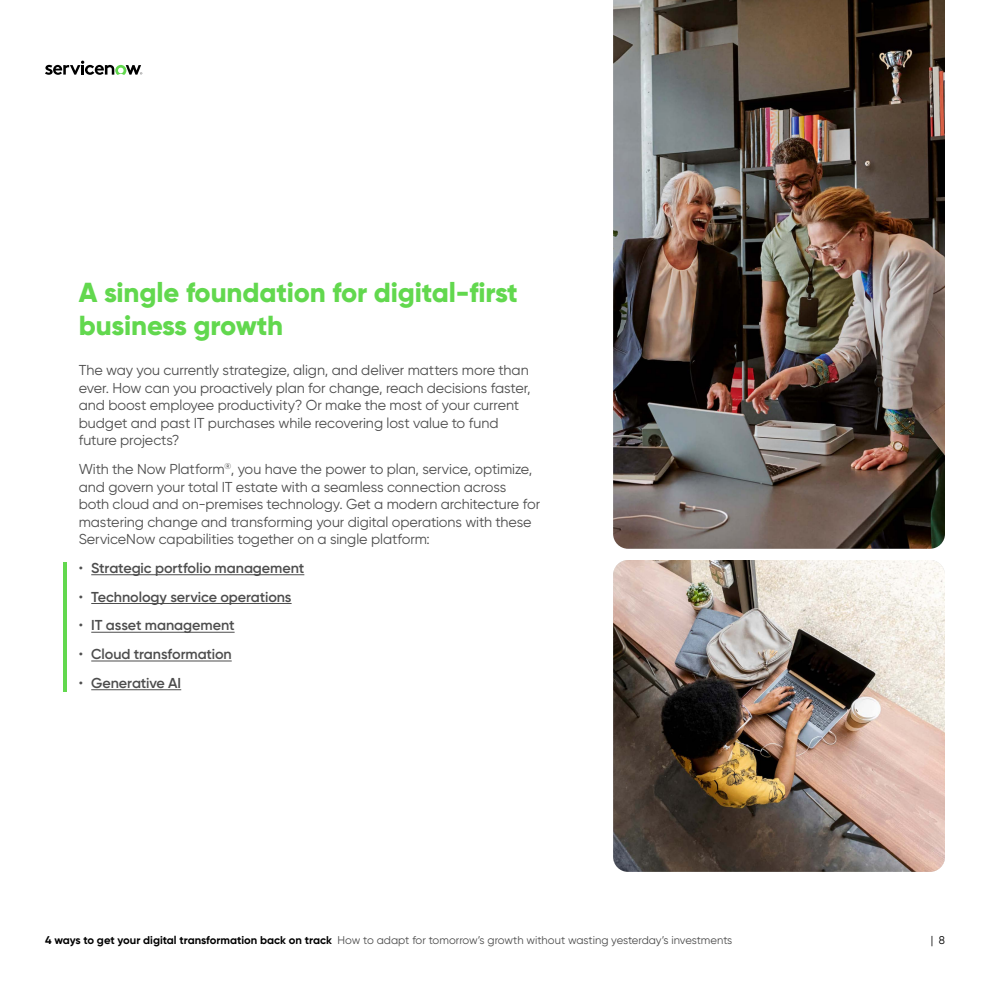
<style>
.page{position:relative;width:990px;height:990px;background:#fff}
.page>*{position:absolute;margin:0;border:0;box-sizing:border-box;transform-origin:0 0}
.t1{font:800 27.5px/33.8px "Gilroy";letter-spacing:-.005em;color:#62d84e}
.t2{font:14.38px/17.5px "Gilroy";letter-spacing:-.005em;color:#4d4d4d}
.t3{font:600 14.38px "Gilroy";letter-spacing:-.005em;color:#4d4d4d}
.t4{font:11.25px "Gilroy";color:#4d4d4d}
.t5{font:11.25px "Gilroy";color:#000}
.s1{font-weight:400}
.s2{font-weight:700;color:#000}
</style>
<div class="page">
<img style="left:613px;top:560px;width:332px;height:312px">
<img style="left:613px;top:0;width:332px;height:549px">
<hr style="left:91px;top:575px;width:213px;height:1px;background:#4d4d4d">
<hr style="left:91px;top:603px;width:201px;height:1px;background:#4d4d4d">
<hr style="left:91px;top:632px;width:144px;height:1px;background:#4d4d4d">
<hr style="left:91px;top:661px;width:141px;height:1px;background:#4d4d4d">
<hr style="left:91px;top:690px;width:90px;height:1px;background:#4d4d4d">
<hr style="left:64px;top:562px;width:3px;height:129px;background:#62d84e">
<svg style="left:45px;top:61px;width:97px;height:14px"></svg>
<h1 class="t1" style="left:79px;top:275px;width:441px">A single foundation for digital-first business growth</h1>
<p class="t2" style="left:79px;top:361px;width:453px">The way you currently strategize, align, and deliver matters more than ever. How can you proactively plan for change, reach decisions faster, and boost employee productivity? Or make the most of your current budget and past IT purchases while recovering lost value to fund future projects?</p>
<p class="t2" style="left:79px;top:460px;width:463px">With the Now Platform<sup>®</sup>, you have the power to plan, service, optimize, and govern your total IT estate with a seamless connection across both cloud and on-premises technology. Get a modern architecture for mastering change and transforming your digital operations with these ServiceNow capabilities together on a single platform:</p>
<p class="t3" style="left:79px;top:559px;width:227px"><span class="s1">•</span> Strategic portfolio management</p>
<p class="t3" style="left:79px;top:588px;width:214px"><span class="s1">•</span> Technology service operations</p>
<p class="t3" style="left:79px;top:616px;width:157px"><span class="s1">•</span> IT asset management</p>
<p class="t3" style="left:79px;top:645px;width:154px"><span class="s1">•</span> Cloud transformation</p>
<p class="t3" style="left:79px;top:674px;width:104px"><span class="s1">•</span> Generative AI</p>
<p class="t4" style="left:45px;top:933px;width:689px"><span class="s2">4 ways to get your digital transformation back on track</span> How to adapt for tomorrow’s growth without wasting yesterday’s investments</p>
<p class="t5" style="left:931px;top:933px;width:16px">| 8</p>
</div>
